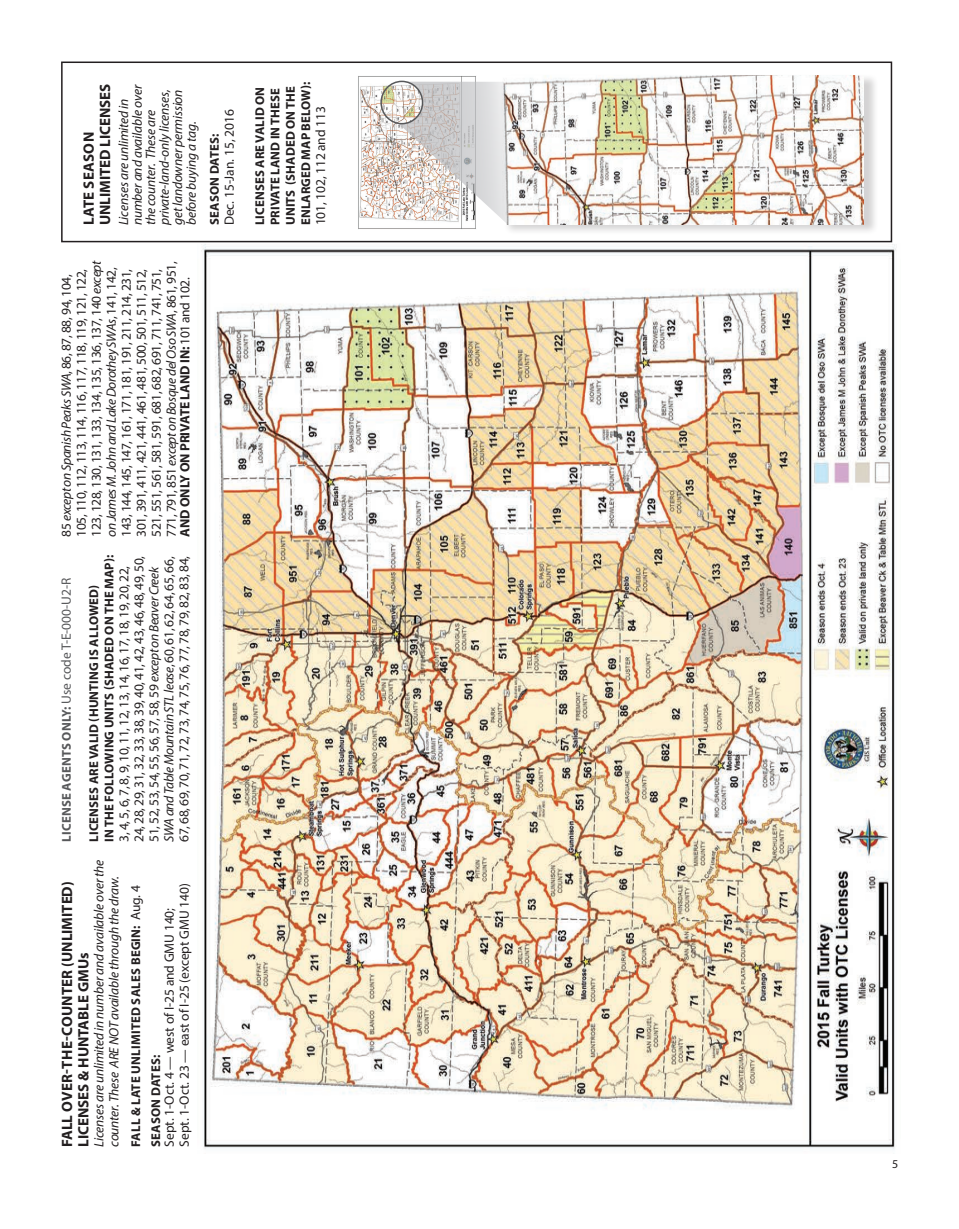
<style>
.page{position:relative;width:959px;height:1229px;background:#fff}
.page>*{position:absolute;margin:0;border:0;box-sizing:border-box;transform-origin:0 0}
.t1{font:700 15px/16.5px "Myriad Pro";letter-spacing:-.005em;color:#231f20}
.t2{font:13.5px/15px "Myriad Pro";letter-spacing:-.03em;color:#231f20}
.t3{font:italic 13.5px/13.5px "Myriad Pro";letter-spacing:-.015em;color:#231f20}
.t4{font:13.5px/15px "Myriad Pro";letter-spacing:-.005em;color:#231f20}
.t5{font:13.5px "Myriad Pro";letter-spacing:-.005em;color:#57585a}
.t6{font:700 13.5px "Myriad Pro";letter-spacing:-.01em;color:#231f20}
.t7{font:13.5px "Myriad Pro";letter-spacing:-.01em;color:#231f20}
.t8{font:700 12.75px/15.3px "Myriad Pro";letter-spacing:.01em;color:#231f20}
.t9{font:12px "Myriad Pro";color:#231f20}
.s1{font-style:italic}
.s2{font-weight:400}
.s3{font-weight:700;font-size:12.75px}
.s4{font-weight:400;font-size:13.5px}
</style>
<div class="page">
<img style="left:203px;top:244px;width:693px;height:905px">
<div style="left:61px;top:62px;width:831px;height:180px;border:2px solid #231f20"></div>
<img style="left:358px;top:76px;width:118px;height:153px">
<div style="left:504px;top:74px;width:374px;height:161px;background:#231f20;opacity:.2"></div>
<img style="left:504px;top:76px;width:359px;height:148px">
<svg style="left:398px;top:82px;width:111px;height:144px"></svg>
<div style="left:380px;top:81px;width:43px;height:43px;border:2px solid #57585a;border-radius:50%"></div>
<p class="t1" style="left:80px;top:225px;width:143px;rotate:-90deg">LATE SEASON<br>UNLIMITED LICENSES</p>
<p class="t3" style="left:117px;top:225px;width:142px;rotate:-90deg">Licenses are unlimited in number and available over the counter. These are private-land-only licenses, get landowner permission before buying a tag.</p>
<p class="t4" style="left:222px;top:225px;width:118px;rotate:-90deg">Dec. 15-Jan. 15, 2016</p>
<p class="t8" style="left:206px;top:225px;width:93px;rotate:-90deg">SEASON DATES:</p>
<p class="t2" style="left:59px;top:537px;width:278px;rotate:-90deg">85 <span class="s1">except on Spanish Peaks SWA</span>, 86, 87, 88, 94, 104, 105, 110, 112, 113, 114, 116, 117, 118, 119, 121, 122, 123, 128, 130, 131, 133, 134, 135, 136, 137, 140 <span class="s1">except on James M. John and Lake Dorothey SWAs</span>, 141, 142, 143, 144, 145, 147, 161, 171, 181, 191, 211, 214, 231, 301, 391, 411, 421, 441, 461, 481, 500, 501, 511, 512, 521, 551, 561, 581, 591, 681, 682, 691, 711, 741, 751, 771, 791, 851 <span class="s1">except on Bosque del Oso SWA</span>, 861, 951,</p>
<p class="t6" style="left:176px;top:536px;width:261px;rotate:-90deg">AND ONLY ON PRIVATE LAND IN: <span class="s2">101 and 102.</span></p>
<p class="t5" style="left:58px;top:841px;width:265px;rotate:-90deg"><span class="s3">LICENSE AGENTS ONLY:</span> Use code T-E-000-U2-R</p>
<p class="t8" style="left:86px;top:841px;width:288px;rotate:-90deg">LICENSES ARE VALID (HUNTING IS ALLOWED)<br>IN THE FOLLOWING UNITS (SHADED ON THE MAP):</p>
<p class="t2" style="left:116px;top:841px;width:287px;rotate:-90deg">3, 4, 5, 6, 7, 8, 9, 10, 11, 12, 13, 14, 16, 17, 18, 19, 20, 22, 24, 28, 29, 31, 32, 33, 38, 39, 40, 41, 42, 43, 46, 48, 49, 50, 51, 52, 53, 54, 55, 56, 57, 58, 59 <span class="s1">except on Beaver Creek SWA and Table Mountain STL lease</span>, 60, 61, 62, 64, 65, 66, 67, 68, 69, 70, 71, 72, 73, 74, 75, 76, 77, 78, 79, 82, 83, 84,</p>
<p class="t3" style="left:91px;top:1146px;width:288px;line-height:15px;rotate:-90deg">Licenses are unlimited in number and available over the counter. These ARE NOT available through the draw.</p>
<p class="t1" style="left:58px;top:1146px;width:267px;rotate:-90deg">FALL OVER-THE-COUNTER (UNLIMITED)<br>LICENSES &amp; HUNTABLE GMUs</p>
<p class="t8" style="left:125px;top:1146px;width:263px;line-height:20.1px;rotate:-90deg">FALL &amp; LATE UNLIMITED SALES BEGIN: <span class="s4">Aug. 4<br></span>SEASON DATES:</p>
<p class="t4" style="left:161px;top:1146px;width:265px;rotate:-90deg">Sept. 1-Oct. 4 — west of I-25 and GMU 140;<br>Sept. 1-Oct. 23 — east of I-25 (except GMU 140)</p>
<p class="t8" style="left:252px;top:225px;width:145px;rotate:-90deg">LICENSES ARE VALID ON<br>PRIVATE LAND IN THESE<br>UNITS (SHADED ON THE<br>ENLARGED MAP BELOW):</p>
<p class="t7" style="left:312px;top:225px;width:120px;rotate:-90deg">101, 102, 112 and 113</p>
<p class="t9" style="left:892px;top:1156px;width:8px">5</p>
</div>
